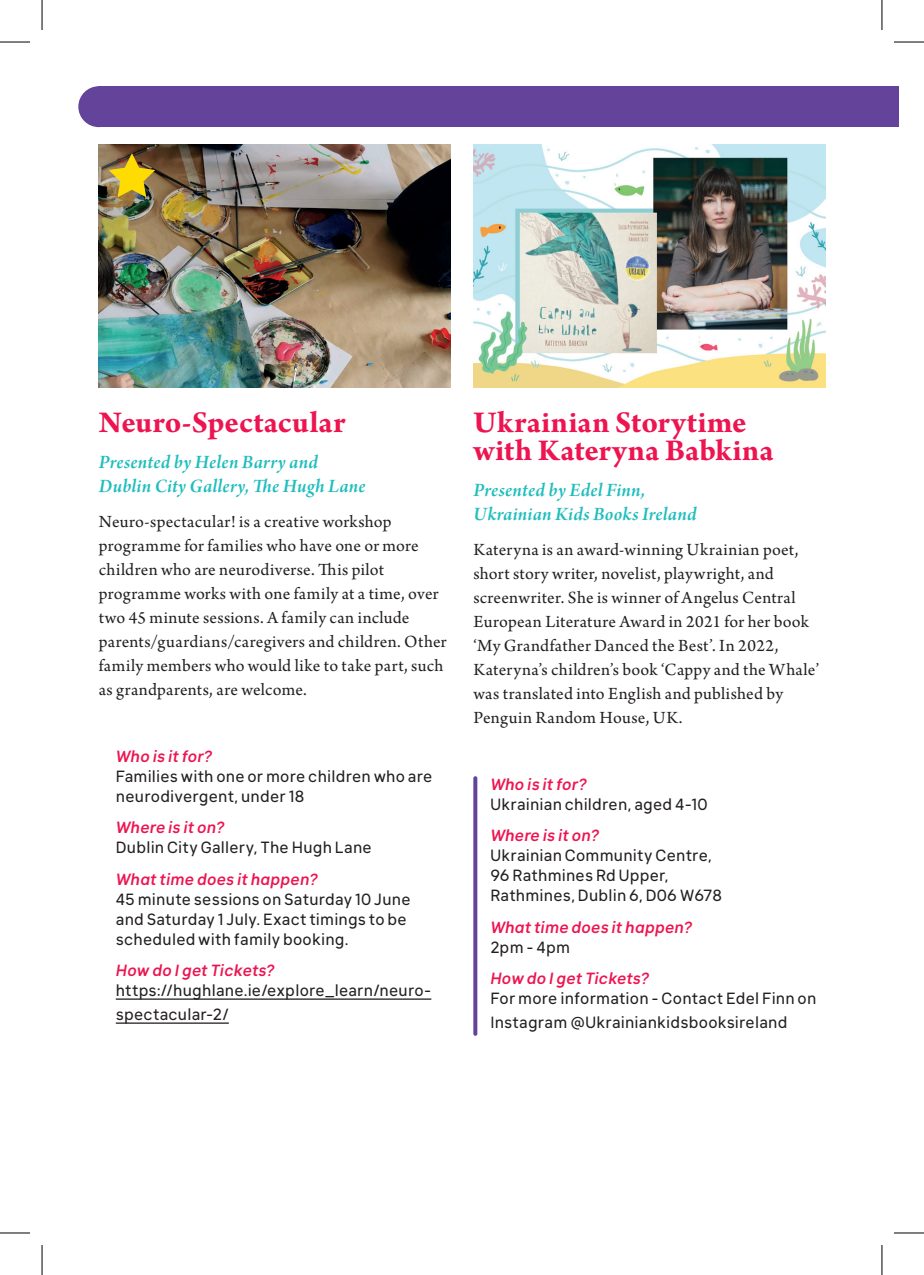
<style>
.page{position:relative;width:924px;height:1275px;background:#fff}
.page>*{position:absolute;margin:0;border:0;box-sizing:border-box;transform-origin:0 0}
.t1{font:700 32px/28px "Arno Pro";letter-spacing:.01em;color:#ed1450}
.t2{font:20px/24px "Arno Pro Smbd Italic Subhead";letter-spacing:.015em;color:#21bdbd}
.t3{font:18px/24px "Arno Pro";letter-spacing:.015em;color:#231f20}
.t4{font:16px/20px "Klima";letter-spacing:.015em;color:#231f20}
.t5{font:italic 500 16px "Klima";letter-spacing:.015em;color:#ed1450}
</style>
<div class="page">
<hr style="left:116px;top:998px;width:315px;height:1px;background:#231f20">
<hr style="left:116px;top:1022px;width:113px;height:1px;background:#231f20">
<img style="left:473px;top:144px;width:351px;height:244px">
<svg style="left:473px;top:778px;width:4px;height:256px"></svg>
<div style="left:99px;top:86px;width:799px;height:41px;background:#64439b"></div>
<img style="left:99px;top:144px;width:351px;height:244px">
<svg style="left:109px;top:153px;width:46px;height:44px;background:#b39629"></svg>
<div style="left:78px;top:86px;width:41px;height:41px;background:#64439b;border-radius:50%"></div>
<hr style="left:0;top:42px;width:30px;height:1px;background:#000">
<hr style="left:893px;top:42px;width:30px;height:1px;background:#000">
<hr style="left:0;top:1232px;width:30px;height:1px;background:#000">
<hr style="left:893px;top:1232px;width:30px;height:1px;background:#000">
<hr style="left:42px;top:0;width:1px;height:30px;background:#000">
<hr style="left:42px;top:1245px;width:1px;height:30px;background:#000">
<hr style="left:881px;top:0;width:1px;height:30px;background:#000">
<hr style="left:881px;top:1245px;width:1px;height:30px;background:#000">
<h1 class="t1" style="left:99px;top:410px;width:248px">Neuro-Spectacular</h1>
<p class="t2" style="left:99px;top:451px;width:268px">Presented by Helen Barry and<br>Dublin City Gallery, The Hugh Lane</p>
<p class="t3" style="left:99px;top:510px;width:349px">Neuro-spectacular! is a creative workshop programme for families who have one or more children who are neurodiverse. This pilot programme works with one family at a time, over two 45 minute sessions. A family can include parents/guardians/caregivers and children. Other family members who would like to take part, such as grandparents, are welcome.</p>
<p class="t5" style="left:116px;top:743px;width:98px">Who is it for?</p>
<p class="t4" style="left:116px;top:764px;width:318px">Families with one or more children who are neurodivergent, under 18</p>
<p class="t5" style="left:116px;top:814px;width:110px">Where is it on?</p>
<p class="t4" style="left:116px;top:836px;width:257px">Dublin City Gallery, The Hugh Lane</p>
<p class="t5" style="left:116px;top:866px;width:203px">What time does it happen?</p>
<p class="t4" style="left:116px;top:887px;width:296px">45 minute sessions on Saturday 10 June and Saturday 1 July. Exact timings to be scheduled with family booking.</p>
<p class="t5" style="left:116px;top:957px;width:160px">How do I get Tickets?</p>
<p class="t4" style="left:116px;top:976px;width:317px;line-height:24px">https://hughlane.ie/explore_learn/neuro&shy;spectacular-2/</p>
<h1 class="t1" style="left:473px;top:410px;width:302px">Ukrainian Storytime with Kateryna Babkina</h1>
<p class="t2" style="left:473px;top:479px;width:225px">Presented by Edel Finn,<br>Ukrainian Kids Books Ireland</p>
<p class="t3" style="left:473px;top:538px;width:347px">Kateryna is an award-winning Ukrainian poet, short story writer, novelist, playwright, and screenwriter. She is winner of Angelus Central European Literature Award in 2021 for her book ‘My Grandfather Danced the Best’. In 2022, Kateryna’s children’s book ‘Cappy and the Whale’ was translated into English and published by Penguin Random House, UK.</p>
<p class="t5" style="left:490px;top:771px;width:98px">Who is it for?</p>
<p class="t4" style="left:490px;top:792px;width:219px">Ukrainian children, aged 4-10</p>
<p class="t5" style="left:490px;top:822px;width:110px">Where is it on?</p>
<p class="t4" style="left:490px;top:844px;width:233px">Ukrainian Community Centre,<br>96 Rathmines Rd Upper,<br>Rathmines, Dublin 6, D06 W678</p>
<p class="t5" style="left:490px;top:914px;width:203px">What time does it happen?</p>
<p class="t4" style="left:490px;top:935px;width:81px">2pm - 4pm</p>
<p class="t5" style="left:490px;top:965px;width:160px">How do I get Tickets?</p>
<p class="t4" style="left:490px;top:984px;width:327px;line-height:24px">For more information - Contact Edel Finn on<br>Instagram @Ukrainiankidsbooksireland</p>
</div>
